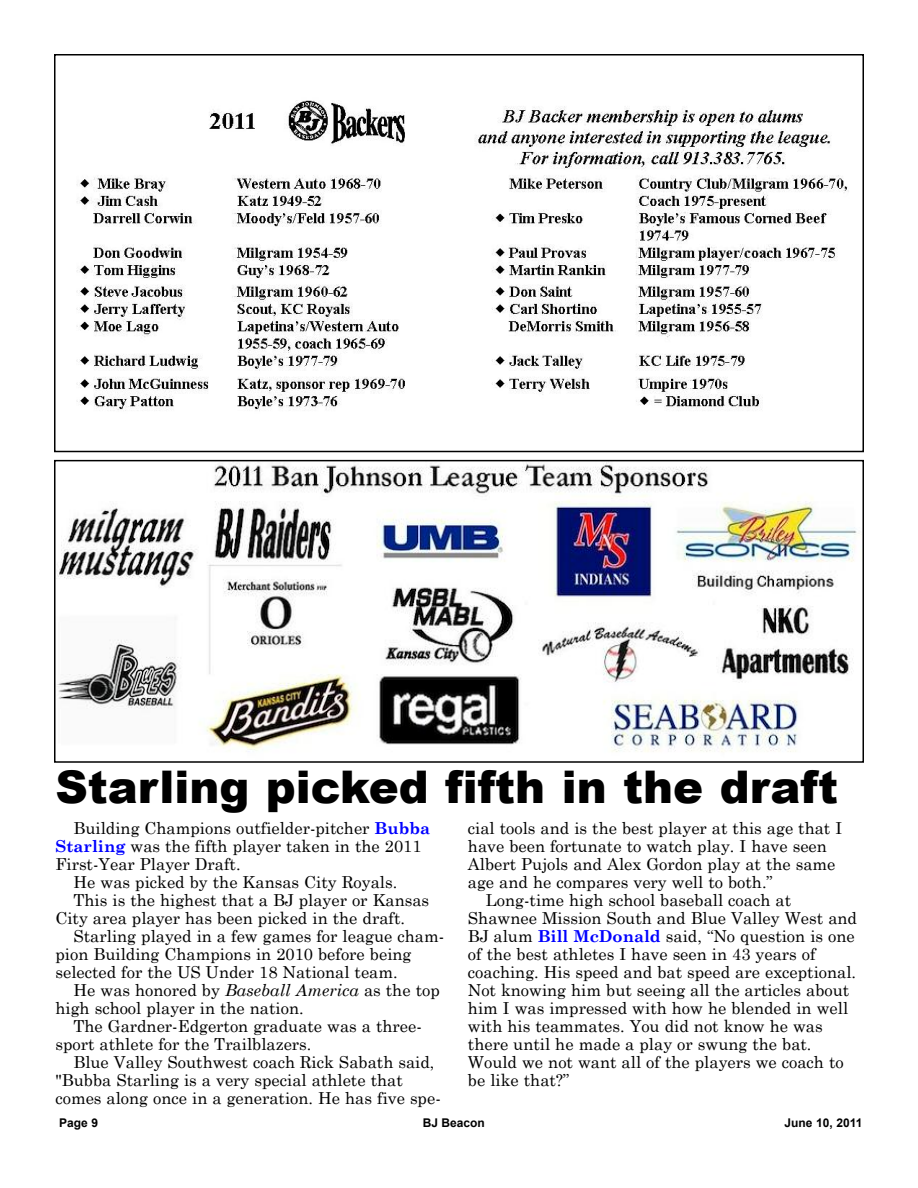
<style>
.page{position:relative;width:918px;height:1188px;background:#fff}
.page>*{position:absolute;margin:0;border:0;box-sizing:border-box;transform-origin:0 0}
.t1{font:900 45px "Arial";color:#000}
.t2{font:16.5px "Century Schoolbook";color:#000}
.t3{font:700 12px "Arial";color:#000}
.s1{font-weight:700;color:#00f}
.s2{font-style:italic}
</style>
<div class="page">
<img style="left:57px;top:463px;width:802px;height:289px">
<div style="left:54px;top:460px;width:810px;height:303px;border:2px solid #000"></div>
<img style="left:76px;top:100px;width:773px;height:311px">
<div style="left:54px;top:54px;width:810px;height:398px;border:2px solid #000"></div>
<h1 class="t1" style="left:56px;top:754px;width:784px">Starling picked fifth in the draft</h1>
<p class="t2" style="left:74px;top:817px;width:358px">Building Champions outfielder-pitcher <span class="s1">Bubba</span></p>
<p class="t2" style="left:55px;top:835px;width:368px"><span class="s1">Starling</span> was the fifth player taken in the 2011</p>
<p class="t2" style="left:55px;top:853px;width:187px">First-Year Player Draft.</p>
<p class="t2" style="left:74px;top:871px;width:325px">He was picked by the Kansas City Royals.</p>
<p class="t2" style="left:74px;top:889px;width:357px">This is the highest that a BJ player or Kansas</p>
<p class="t2" style="left:55px;top:907px;width:351px">City area player has been picked in the draft.</p>
<p class="t2" style="left:74px;top:925px;width:372px">Starling played in a few games for league cham-</p>
<p class="t2" style="left:55px;top:943px;width:358px">pion Building Champions in 2010 before being</p>
<p class="t2" style="left:55px;top:961px;width:344px">selected for the US Under 18 National team.</p>
<p class="t2" style="left:73px;top:979px;width:368px">He was honored by <span class="s2">Baseball America</span> as the top</p>
<p class="t2" style="left:55px;top:997px;width:250px">high school player in the nation.</p>
<p class="t2" style="left:73px;top:1015px;width:350px">The Gardner-Edgerton graduate was a three-</p>
<p class="t2" style="left:55px;top:1033px;width:258px">sport athlete for the Trailblazers.</p>
<p class="t2" style="left:73px;top:1051px;width:363px">Blue Valley Southwest coach Rick Sabath said,</p>
<p class="t2" style="left:55px;top:1069px;width:349px">"Bubba Starling is a very special athlete that</p>
<p class="t2" style="left:55px;top:1087px;width:387px">comes along once in a generation. He has five spe-</p>
<p class="t2" style="left:468px;top:817px;width:376px">cial tools and is the best player at this age that I</p>
<p class="t2" style="left:468px;top:835px;width:361px">have been fortunate to watch play. I have seen</p>
<p class="t2" style="left:468px;top:853px;width:369px">Albert Pujols and Alex Gordon play at the same</p>
<p class="t2" style="left:468px;top:871px;width:307px">age and he compares very well to both.”</p>
<p class="t2" style="left:486px;top:889px;width:307px">Long-time high school baseball coach at</p>
<p class="t2" style="left:468px;top:907px;width:391px">Shawnee Mission South and Blue Valley West and</p>
<p class="t2" style="left:468px;top:925px;width:388px">BJ alum <span class="s1">Bill McDonald</span> said, “No question is one</p>
<p class="t2" style="left:468px;top:943px;width:349px">of the best athletes I have seen in 43 years of</p>
<p class="t2" style="left:468px;top:961px;width:390px">coaching. His speed and bat speed are exceptional.</p>
<p class="t2" style="left:468px;top:979px;width:383px">Not knowing him but seeing all the articles about</p>
<p class="t2" style="left:468px;top:997px;width:382px">him I was impressed with how he blended in well</p>
<p class="t2" style="left:468px;top:1015px;width:356px">with his teammates. You did not know he was</p>
<p class="t2" style="left:468px;top:1033px;width:345px">there until he made a play or swung the bat.</p>
<p class="t2" style="left:468px;top:1051px;width:377px">Would we not want all of the players we coach to</p>
<p class="t2" style="left:468px;top:1069px;width:103px">be like that?”</p>
<p class="t3" style="left:59px;top:1116px;width:41px">Page 9</p>
<p class="t3" style="left:423px;top:1116px;width:64px">BJ Beacon</p>
<p class="t3" style="left:784px;top:1116px;width:80px">June 10, 2011</p>
</div>
